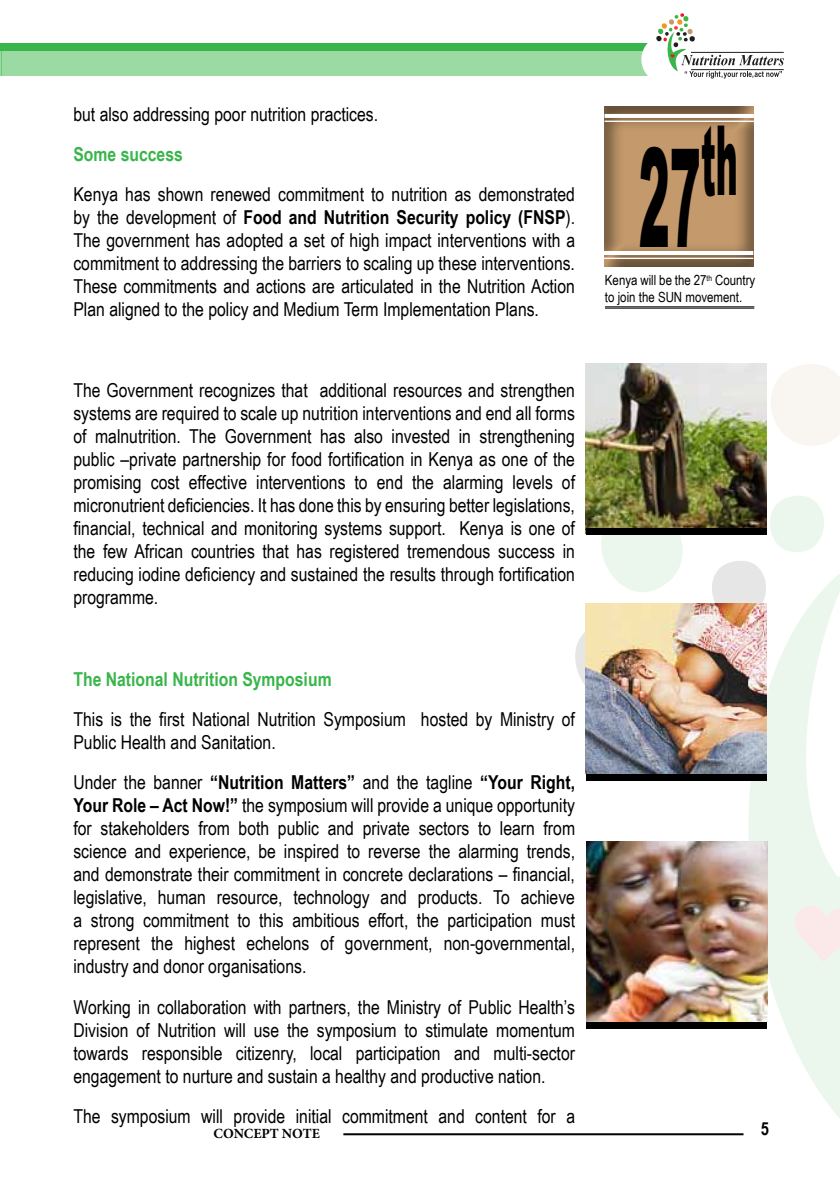
<style>
.page{position:relative;width:840px;height:1191px;background:#fff}
.page>*{position:absolute;margin:0;border:0;box-sizing:border-box;transform-origin:0 0}
.t1{font:900 136.6px "Arial";color:#000;scale:.34 1}
.t2{font:19.2px/23px "Arial Narrow";color:#000;text-align:justify}
.t3{font:700 19.2px "Arial Narrow";color:#39b54a}
.t4{font:700 18px "Arial Narrow";color:#000}
.t5{font:14px/16.8px "Arial Narrow";color:#000}
.t6{font:700 14px "Minion Pro";color:#000}
.s1{font-weight:700}
</style>
<div class="page">
<hr style="left:343px;top:1133px;width:400px;height:2px;background:#000">
<svg style="left:575px;top:363px;width:264px;height:322px"></svg>
<svg style="left:684px;top:561px;width:155px;height:575px"></svg>
<svg style="left:793px;top:904px;width:46px;height:58px;background:#f5edea"></svg>
<img style="left:586px;top:841px;width:181px;height:181px">
<img style="left:585px;top:363px;width:181px;height:170px">
<img style="left:585px;top:603px;width:181px;height:170px">
<div style="left:586px;top:527px;width:180px;height:7px;background:#000"></div>
<div style="left:586px;top:773px;width:180px;height:7px;background:#000"></div>
<div style="left:586px;top:1022px;width:180px;height:6px;background:#000"></div>
<hr style="left:604px;top:306px;width:149px;height:1px;background:#000">
<hr style="left:604px;top:308px;width:149px;height:1px;background:#000">
<div style="left:603px;top:104px;width:153px;height:164px;background:#000;opacity:.5"></div>
<hr style="left:603px;top:251px;width:149px;height:4px;background:#fff">
<hr style="left:603px;top:258px;width:149px;height:1px;background:#fff">
<hr style="left:604px;top:114px;width:149px;height:4px;background:#fff">
<hr style="left:604px;top:121px;width:149px;height:1px;background:#fff">
<svg style="left:0;top:43px;width:1px;height:33px"></svg>
<div style="left:1px;top:43px;width:648px;height:8px;background:#39b54a"></div>
<div style="left:1px;top:51px;width:648px;height:25px;background:#9cdaa4"></div>
<div style="left:642px;top:36px;width:46px;height:46px;background:#fff;border-radius:50%"></div>
<div style="left:641px;top:35px;width:48px;height:48px;border:2px solid #fff;border-radius:50%"></div>
<svg style="left:653px;top:13px;width:130px;height:66px"></svg>
<p class="t2" style="left:73px;top:102px;width:306px">but also addressing poor nutrition practices.</p>
<p class="t3" style="left:73px;top:140px;width:111px">Some success</p>
<p class="t2" style="left:73px;top:182px;width:503px">Kenya has shown renewed commitment to nutrition as demonstrated by the development of <span class="s1">Food and Nutrition Security policy (FNSP</span>).<br>The government has adopted a set of high impact interventions with a commitment to addressing the barriers to scaling up these interventions.<br>These commitments and actions are articulated in the Nutrition Action Plan aligned to the policy and Medium Term Implementation Plans.</p>
<p class="t2" style="left:73px;top:378px;width:503px">The Government recognizes that additional resources and strengthen systems are required to scale up nutrition interventions and end all forms of malnutrition. The Government has also invested in strengthening public –private partnership for food fortification in Kenya as one of the promising cost effective interventions to end the alarming levels of micronutrient deficiencies. It has done this by ensuring better legislations, financial, technical and monitoring systems support. Kenya is one of the few African countries that has registered tremendous success in reducing iodine deficiency and sustained the results through fortification programme.</p>
<h1 class="t1" style="left:638px;top:99px;width:293px">27<sup>th</sup></h1>
<p class="t5" style="left:604px;top:271px;width:152px">Kenya will be the 27<sup>th</sup> Country to join the SUN movement.</p>
<p class="t3" style="left:73px;top:664px;width:259px">The National Nutrition Symposium</p>
<p class="t2" style="left:73px;top:707px;width:502px">This is the first National Nutrition Symposium hosted by Ministry of<br>Public Health and Sanitation.</p>
<p class="t2" style="left:73px;top:770px;width:503px">Under the banner <span class="s1">“Nutrition Matters”</span> and the tagline <span class="s1">“Your Right, Your Role – Act Now!”</span> the symposium will provide a unique opportunity for stakeholders from both public and private sectors to learn from science and experience, be inspired to reverse the alarming trends, and demonstrate their commitment in concrete declarations – financial, legislative, human resource, technology and products. To achieve a strong commitment to this ambitious effort, the participation must represent the highest echelons of government, non-governmental, industry and donor organisations.</p>
<p class="t2" style="left:73px;top:994px;width:503px">Working in collaboration with partners, the Ministry of Public Health’s Division of Nutrition will use the symposium to stimulate momentum towards responsible citizenry, local participation and multi-sector engagement to nurture and sustain a healthy and productive nation.</p>
<p class="t2" style="left:73px;top:1103px;width:503px">The symposium will provide initial commitment and content for a</p>
<p class="t6" style="left:213px;top:1125px;width:108px">CONCEPT NOTE</p>
<p class="t4" style="left:760px;top:1114px;width:10px">5</p>
</div>
